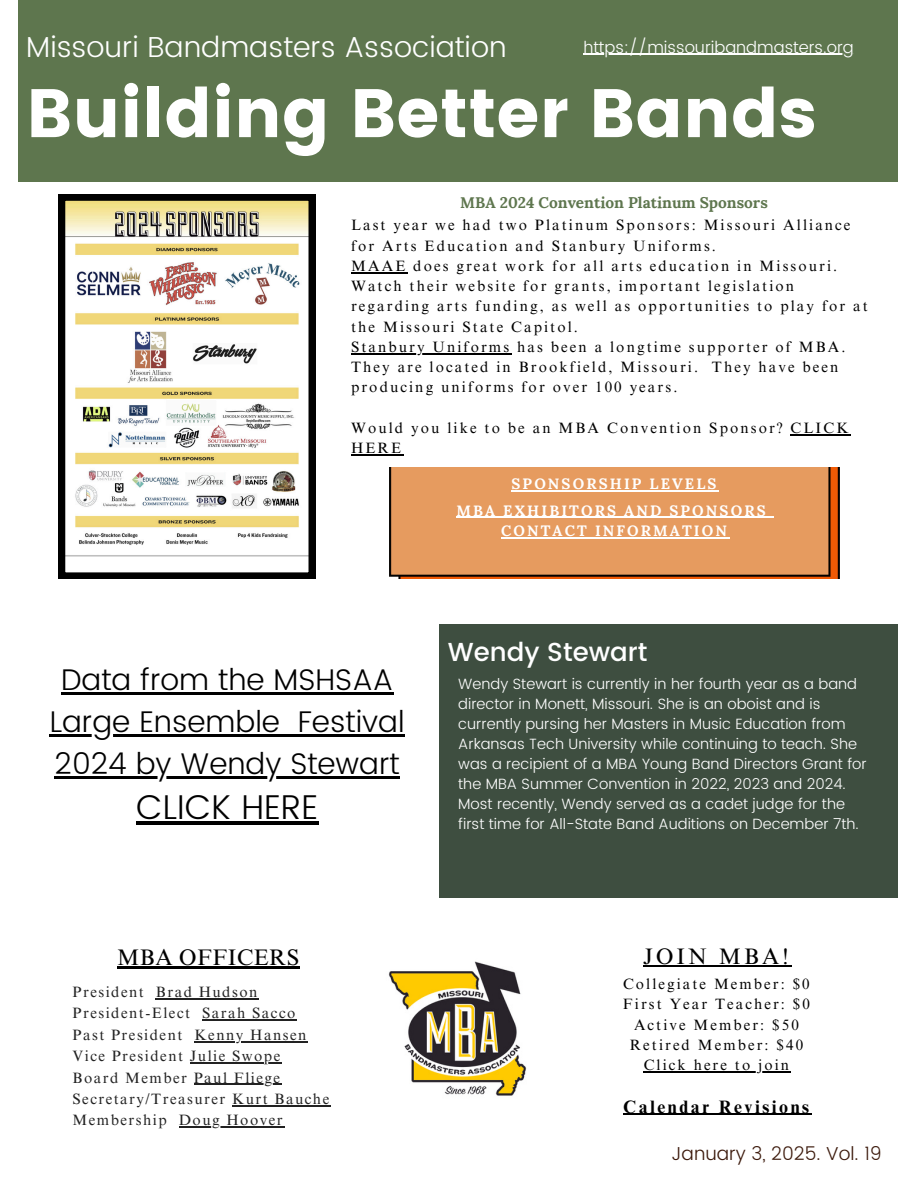
<style>
.page{position:relative;width:918px;height:1188px;background:#fff}
.page>*{position:absolute;margin:0;border:0;box-sizing:border-box;transform-origin:0 0}
.t1{font:68.4px "Poppins";color:#fff}
.t2{font:300 34.35px "Poppins";color:#000}
.t3{font:300 29.85px "Poppins";color:#000}
.t4{font:300 28.8px "Poppins";color:#fff}
.t5{font:500 26.1px "Poppins";color:#fff}
.t6{font:22.5px "Times NRMT Pro";letter-spacing:.02em;color:#000}
.t7{font:300 18.75px "Poppins";color:#3c1a0c}
.t8{font:700 18px "Times NRMT Pro";letter-spacing:.14em;color:#000}
.t9{font:300 16.5px "Poppins";color:#fff}
.t10{font:700 15.45px "Lora";color:#5e764e}
.t11{font:15px/20.2px "Times NRMT Pro";letter-spacing:.14em;color:#000}
.t12{font:15px/21.3px "Times NRMT Pro";letter-spacing:.1em;color:#222}
.t13{font:700 15px "Lora";letter-spacing:.14em;color:#fff}
.t14{font:300 14.85px/20.1px "Poppins";color:#fff}
</style>
<div class="page">
<div style="left:439px;top:624px;width:458px;height:274px;background:#3e4e40"></div>
<img style="left:388px;top:961px;width:139px;height:135px">
<hr style="left:117px;top:967px;width:183px;height:2px;background:#000">
<hr style="left:156px;top:998px;width:103px;height:1px;background:#222">
<hr style="left:202px;top:1020px;width:95px;height:1px;background:#222">
<hr style="left:194px;top:1041px;width:114px;height:1px;background:#222">
<hr style="left:190px;top:1062px;width:92px;height:1px;background:#222">
<hr style="left:194px;top:1084px;width:88px;height:1px;background:#222">
<hr style="left:232px;top:1105px;width:99px;height:1px;background:#222">
<hr style="left:179px;top:1126px;width:105px;height:2px;background:#222">
<hr style="left:643px;top:965px;width:149px;height:2px;background:#000">
<hr style="left:644px;top:1071px;width:147px;height:1px;background:#000">
<hr style="left:623px;top:1114px;width:189px;height:1px;background:#000">
<div style="left:18px;top:0;width:880px;height:181px;background:#5e764e"></div>
<hr style="left:583px;top:54px;width:271px;height:1px;background:#fff">
<svg style="left:59px;top:194px;width:256px;height:385px"></svg>
<img style="left:389px;top:467px;width:450px;height:112px">
<hr style="left:351px;top:272px;width:56px;height:1px;background:#000">
<hr style="left:351px;top:353px;width:160px;height:1px;background:#000">
<hr style="left:791px;top:434px;width:60px;height:1px;background:#000">
<hr style="left:351px;top:454px;width:52px;height:1px;background:#000">
<hr style="left:456px;top:517px;width:312px;height:1px;background:#fff">
<hr style="left:501px;top:537px;width:228px;height:1px;background:#fff">
<hr style="left:512px;top:491px;width:207px;height:1px;background:#fff">
<hr style="left:61px;top:693px;width:332px;height:2px;background:#000">
<hr style="left:50px;top:734px;width:230px;height:3px;background:#000">
<hr style="left:280px;top:734px;width:18px;height:3px;background:#000">
<hr style="left:298px;top:734px;width:107px;height:3px;background:#000">
<hr style="left:55px;top:776px;width:345px;height:2px;background:#000">
<hr style="left:136px;top:821px;width:182px;height:3px;background:#000">
<p class="t4" style="left:26px;top:31px;width:482px">Missouri Bandmasters Association</p>
<p class="t1" style="left:26px;top:74px;width:792px">Building Better Bands</p>
<p class="t9" style="left:583px;top:37px;width:272px">https://missouribandmasters.org</p>
<p class="t10" style="left:460px;top:193px;width:309px">MBA 2024 Convention Platinum Sponsors</p>
<p class="t11" style="left:351px;top:217px;width:501px">Last year we had two Platinum Sponsors: Missouri Alliance for Arts Education and Stanbury Uniforms.</p>
<p class="t11" style="left:351px;top:257px;width:518px">MAAE does great work for all arts education in Missouri.<br>Watch their website for grants, important legislation regarding arts funding, as well as opportunities to play for at the Missouri State Capitol.</p>
<p class="t11" style="left:351px;top:338px;width:496px">Stanbury Uniforms has been a longtime supporter of MBA.<br>They are located in Brookfield, Missouri. They have been producing uniforms for over 100 years.</p>
<p class="t11" style="left:351px;top:419px;width:499px">Would you like to be an MBA Convention Sponsor? CLICK<br>HERE</p>
<p class="t13" style="left:512px;top:474px;width:206px">SPONSORSHIP LEVELS</p>
<p class="t3" style="left:61px;top:663px;width:334px">Data from the MSHSAA</p>
<p class="t3" style="left:50px;top:704px;width:356px">Large Ensemble Festival</p>
<h5 class="t3" style="left:55px;top:746px;width:347px">2024 by Wendy Stewart</h5>
<h5 class="t2" style="left:136px;top:787px;width:184px">CLICK HERE</h5>
<p class="t13" style="left:456px;top:501px;width:311px">MBA EXHIBITORS AND SPONSORS</p>
<p class="t13" style="left:501px;top:521px;width:228px">CONTACT INFORMATION</p>
<h2 class="t5" style="left:448px;top:637px;width:201px">Wendy Stewart</h2>
<p class="t14" style="left:458px;top:674px;width:410px">Wendy Stewart is currently in her fourth year as a band director in Monett, Missouri. She is an oboist and is currently pursing her Masters in Music Education from Arkansas Tech University while continuing to teach. She was a recipient of a MBA Young Band Directors Grant for the MBA Summer Convention in 2022, 2023 and 2024.<br>Most recently, Wendy served as a cadet judge for the first time for All-State Band Auditions on December 7th.</p>
<p class="t6" style="left:117px;top:949px;width:184px">MBA OFFICERS</p>
<h1 class="t12" style="left:73px;top:983px;width:186px">President Brad Hudson</h1>
<p class="t12" style="left:73px;top:1005px;width:224px">President-Elect Sarah Sacco</p>
<h1 class="t12" style="left:73px;top:1026px;width:111px">Past President</h1>
<p class="t12" style="left:194px;top:1026px;width:113px">Kenny Hansen</p>
<p class="t12" style="left:73px;top:1047px;width:112px">Vice President</p>
<p class="t12" style="left:190px;top:1047px;width:92px">Julie Swope</p>
<p class="t12" style="left:73px;top:1069px;width:116px">Board Member</p>
<p class="t12" style="left:73px;top:1069px;width:209px;text-indent:121px">Paul Fliege<br>Secretary/Treasurer</p>
<p class="t12" style="left:232px;top:1090px;width:99px">Kurt Bauche</p>
<p class="t12" style="left:73px;top:1111px;width:96px">Membership</p>
<p class="t12" style="left:179px;top:1111px;width:105px">Doug Hoover</p>
<p class="t6" style="left:643px;top:948px;width:147px">JOIN MBA!</p>
<p class="t11" style="left:623px;top:976px;width:188px">Collegiate Member: $0</p>
<p class="t11" style="left:623px;top:996px;width:189px">First Year Teacher: $0</p>
<p class="t11" style="left:634px;top:1016px;width:166px">Active Member: $50</p>
<h2 class="t11" style="left:630px;top:1036px;width:175px">Retired Member: $40</h2>
<p class="t11" style="left:644px;top:1057px;width:147px">Click here to join</p>
<h3 class="t8" style="left:623px;top:1100px;width:187px">Calendar Revisions</h3>
<p class="t7" style="left:672px;top:1143px;width:212px">January 3, 2025. Vol. 19</p>
</div>
